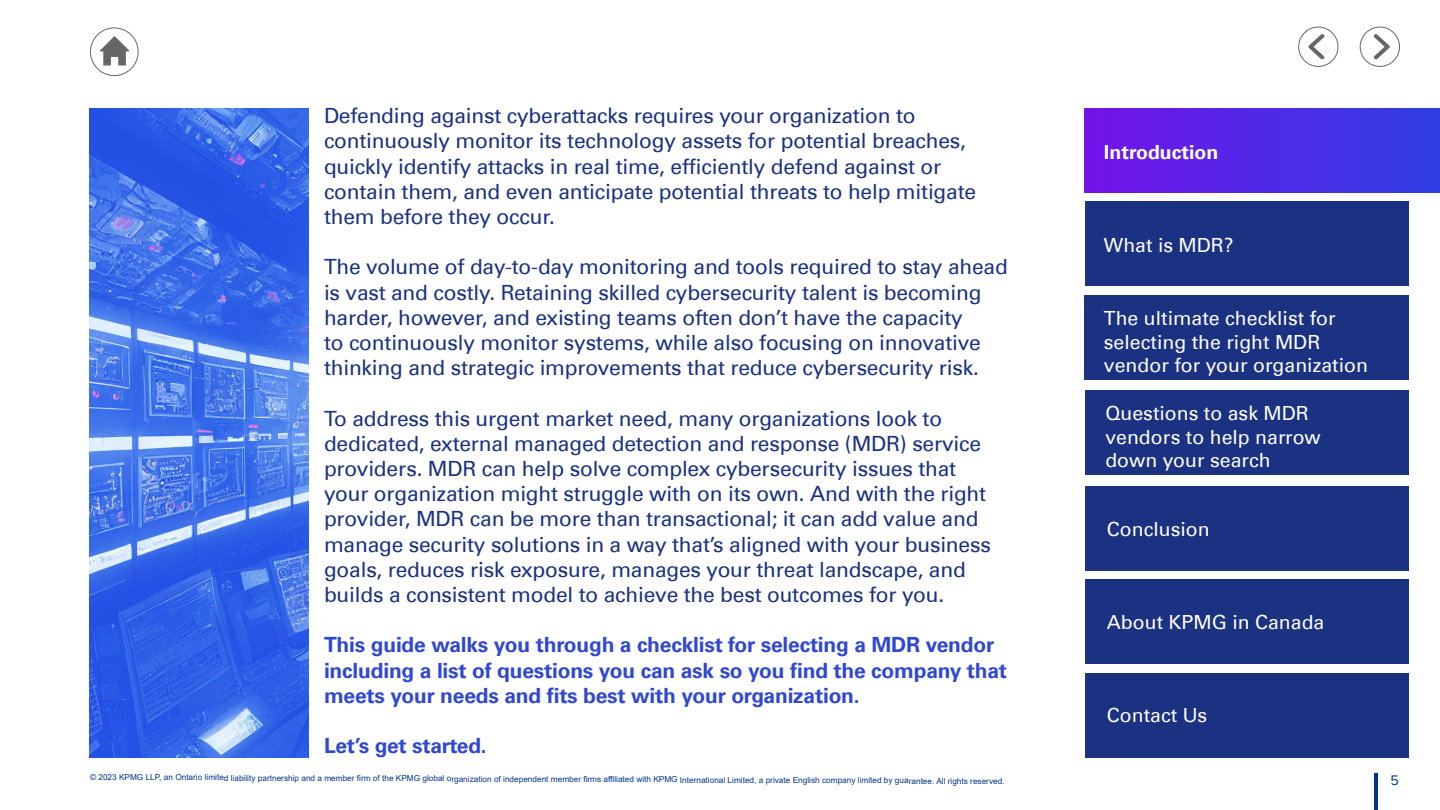
<style>
.page{position:relative;width:1440px;height:810px;background:#fff}
.page>*{position:absolute;margin:0;border:0;box-sizing:border-box;transform-origin:0 0}
.t1{font:21px/25.2px "Universfor KPMG";letter-spacing:-.01em;color:#1b3182}
.t2{font:700 21px/25.2px "Universfor KPMG";letter-spacing:-.01em;color:#3048d1}
.t3{font:19.5px/23.4px "Universfor KPMG";color:#fff}
.t4{font:700 19.5px "Universfor KPMG";color:#fff}
.t5{font:14.25px "Proxima Nova";color:#00348c}
.t6{font:8.25px "Arial";letter-spacing:-.005em;color:#00348c}
</style>
<div class="page">
<hr style="left:1374px;top:774px;width:4px;height:36px;background:#00348c">
<img style="left:90px;top:108px;width:219px;height:650px">
<svg style="left:100px;top:36px;width:29px;height:29px"></svg>
<div style="left:90px;top:27px;width:49px;height:49px;border:1px solid #666;border-radius:50%"></div>
<svg style="left:1374px;top:34px;width:16px;height:26px"></svg>
<div style="left:1360px;top:27px;width:40px;height:40px;border:1px solid #666;border-radius:50%"></div>
<svg style="left:1308px;top:34px;width:17px;height:26px"></svg>
<div style="left:1298px;top:27px;width:40px;height:40px;border:1px solid #666;border-radius:50%"></div>
<div style="left:1085px;top:296px;width:324px;height:84px;background:#1b3182"></div>
<div style="left:1085px;top:391px;width:323px;height:84px;background:#1b3182"></div>
<div style="left:1085px;top:108px;width:355px;height:84px;background:linear-gradient(to right,#7413eb,#2e3fe4)"></div>
<div style="left:1085px;top:201px;width:323px;height:84px;background:#1b3182"></div>
<div style="left:1085px;top:580px;width:323px;height:84px;background:#1b3182"></div>
<div style="left:1085px;top:487px;width:323px;height:84px;background:#1b3182"></div>
<div style="left:1085px;top:673px;width:323px;height:85px;background:#1b3182"></div>
<p class="t1" style="left:324px;top:103px;width:654px">Defending against cyberattacks requires your organization to continuously monitor its technology assets for potential breaches, quickly identify attacks in real time, efficiently defend against or contain them, and even anticipate potential threats to help mitigate them before they occur.</p>
<p class="t1" style="left:324px;top:254px;width:685px">The volume of day-to-day monitoring and tools required to stay ahead is vast and costly. Retaining skilled cybersecurity talent is becoming harder, however, and existing teams often don’t have the capacity<br>to continuously monitor systems, while also focusing on innovative thinking and strategic improvements that reduce cybersecurity risk.</p>
<p class="t1" style="left:324px;top:406px;width:668px">To address this urgent market need, many organizations look to dedicated, external managed detection and response (MDR) service providers. MDR can help solve complex cybersecurity issues that your organization might struggle with on its own. And with the right provider, MDR can be more than transactional; it can add value and manage security solutions in a way that’s aligned with your business goals, reduces risk exposure, manages your threat landscape, and builds a consistent model to achieve the best outcomes for you.</p>
<p class="t2" style="left:324px;top:632px;width:685px">This guide walks you through a checklist for selecting a MDR vendor including a list of questions you can ask so you find the company that meets your needs and fits best with your organization.</p>
<p class="t2" style="left:324px;top:733px;width:164px">Let’s get started.</p>
<p class="t4" style="left:1104px;top:141px;width:116px">Introduction</p>
<p class="t3" style="left:1104px;top:233px;width:131px">What is MDR?</p>
<p class="t3" style="left:1104px;top:307px;width:266px">The ultimate checklist for selecting the right MDR vendor for your organization</p>
<p class="t3" style="left:1105px;top:402px;width:217px">Questions to ask MDR vendors to help narrow down your search</p>
<p class="t3" style="left:1107px;top:517px;width:104px">Conclusion</p>
<p class="t3" style="left:1107px;top:610px;width:219px">About KPMG in Canada</p>
<p class="t3" style="left:1107px;top:704px;width:102px">Contact Us</p>
<p class="t6" style="left:90px;top:773px;width:916px">© 2023 KPMG LLP, an Ontario limited liability partnership and a member firm of the KPMG global organization of independent member firms affiliated with KPMG International Limited, a private English company limited by guarantee. All rights reserved.</p>
<p class="t5" style="left:1390px;top:770px;width:10px">5</p>
</div>
